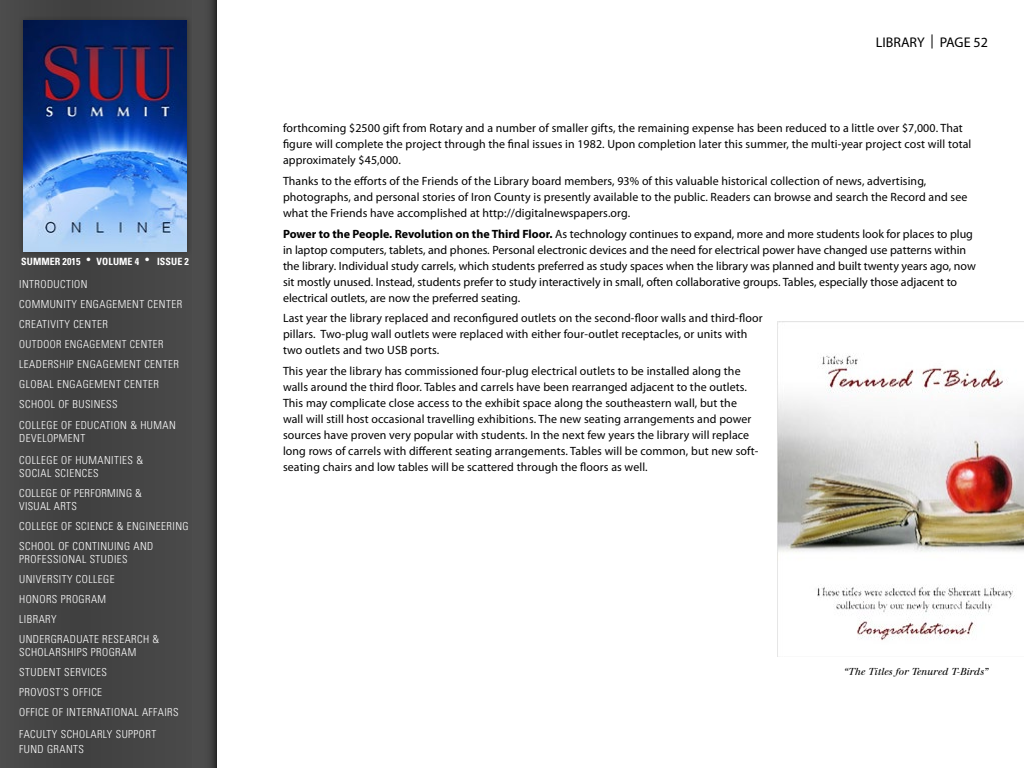
<style>
.page{position:relative;width:1024px;height:768px;background:#fff}
.page>*{position:absolute;margin:0;border:0;box-sizing:border-box;transform-origin:0 0}
.t1{font:14.1px "Myriad Pro";color:#000}
.t2{font:12px/16px "Myriad Pro";letter-spacing:.01em;color:#000}
.t3{font:300 condensed 11px/20px "Univers";letter-spacing:.04em;color:#fff}
.t4{font:italic 10px "Walbaum";color:#000}
.t5{font:700 condensed 10px "Univers";letter-spacing:.01em;color:#fff}
.s1{font-weight:700}
</style>
<div class="page">
<div style="left:0;top:0;width:216px;height:768px;background:#454545"></div>
<div style="left:192px;top:1px;width:24px;height:766px;background:linear-gradient(to right,#535353,#3c3c3c)"></div>
<div style="left:18px;top:16px;width:174px;height:242px;background:#000;opacity:.29"></div>
<img style="left:24px;top:21px;width:163px;height:231px">
<img style="left:777px;top:321px;width:247px;height:336px">
<p class="t5" style="left:21px;top:255px;width:169px">SUMMER 2015 • VOLUME 4 • ISSUE 2</p>
<p class="t3" style="left:19px;top:274px;width:164px">INTRODUCTION<br>COMMUNITY ENGAGEMENT CENTER<br>CREATIVITY CENTER<br>OUTDOOR ENGAGEMENT CENTER<br>LEADERSHIP ENGAGEMENT CENTER<br>GLOBAL ENGAGEMENT CENTER<br>SCHOOL OF BUSINESS</p>
<p class="t3" style="left:19px;top:418px;width:158px;line-height:13px">COLLEGE OF EDUCATION &amp; HUMAN<br>DEVELOPMENT</p>
<p class="t3" style="left:19px;top:453px;width:125px;line-height:13px">COLLEGE OF HUMANITIES &amp;<br>SOCIAL SCIENCES</p>
<p class="t3" style="left:19px;top:486px;width:124px;line-height:13px">COLLEGE OF PERFORMING &amp;<br>VISUAL ARTS</p>
<p class="t3" style="left:19px;top:516px;width:171px">COLLEGE OF SCIENCE &amp; ENGINEERING<br>SCHOOL OF CONTINUING AND</p>
<p class="t3" style="left:19px;top:549px;width:142px">PROFESSIONAL STUDIES<br>UNIVERSITY COLLEGE<br>HONORS PROGRAM<br>LIBRARY<br>UNDERGRADUATE RESEARCH &amp;</p>
<p class="t3" style="left:19px;top:642px;width:161px">SCHOLARSHIPS PROGRAM<br>STUDENT SERVICES<br>PROVOST’S OFFICE<br>OFFICE OF INTERNATIONAL AFFAIRS</p>
<p class="t3" style="left:19px;top:726px;width:139px;line-height:15.4px">FACULTY SCHOLARLY SUPPORT<br>FUND GRANTS</p>
<p class="t1" style="left:876px;top:33px;width:114px">LIBRARY | PAGE 52</p>
<p class="t2" style="left:283px;top:120px;width:690px">forthcoming $2500 gift from Rotary and a number of smaller gifts, the remaining expense has been reduced to a little over $7,000. That figure will complete the project through the final issues in 1982. Upon completion later this summer, the multi-year project cost will total approximately $45,000.</p>
<p class="t2" style="left:283px;top:173px;width:686px">Thanks to the efforts of the Friends of the Library board members, 93% of this valuable historical collection of news, advertising, photographs, and personal stories of Iron County is presently available to the public. Readers can browse and search the Record and see what the Friends have accomplished at http://digitalnewspapers.org.</p>
<p class="t2" style="left:283px;top:225px;width:694px"><span class="s1">Power to the People. Revolution on the Third Floor.</span> As technology continues to expand, more and more students look for places to plug in laptop computers, tablets, and phones. Personal electronic devices and the need for electrical power have changed use patterns within the library. Individual study carrels, which students preferred as study spaces when the library was planned and built twenty years ago, now sit mostly unused. Instead, students prefer to study interactively in small, often collaborative groups. Tables, especially those adjacent to electrical outlets, are now the preferred seating.</p>
<p class="t2" style="left:283px;top:310px;width:481px">Last year the library replaced and reconfigured outlets on the second-floor walls and third-floor pillars. Two-plug wall outlets were replaced with either four-outlet receptacles, or units with two outlets and two USB ports.</p>
<p class="t2" style="left:283px;top:363px;width:477px">This year the library has commissioned four-plug electrical outlets to be installed along the walls around the third floor. Tables and carrels have been rearranged adjacent to the outlets.<br>This may complicate close access to the exhibit space along the southeastern wall, but the wall will still host occasional travelling exhibitions. The new seating arrangements and power sources have proven very popular with students. In the next few years the library will replace long rows of carrels with different seating arrangements. Tables will be common, but new soft&shy;seating chairs and low tables will be scattered through the floors as well.</p>
<p class="t4" style="left:844px;top:665px;width:146px">“The Titles for Tenured T-Birds”</p>
</div>
